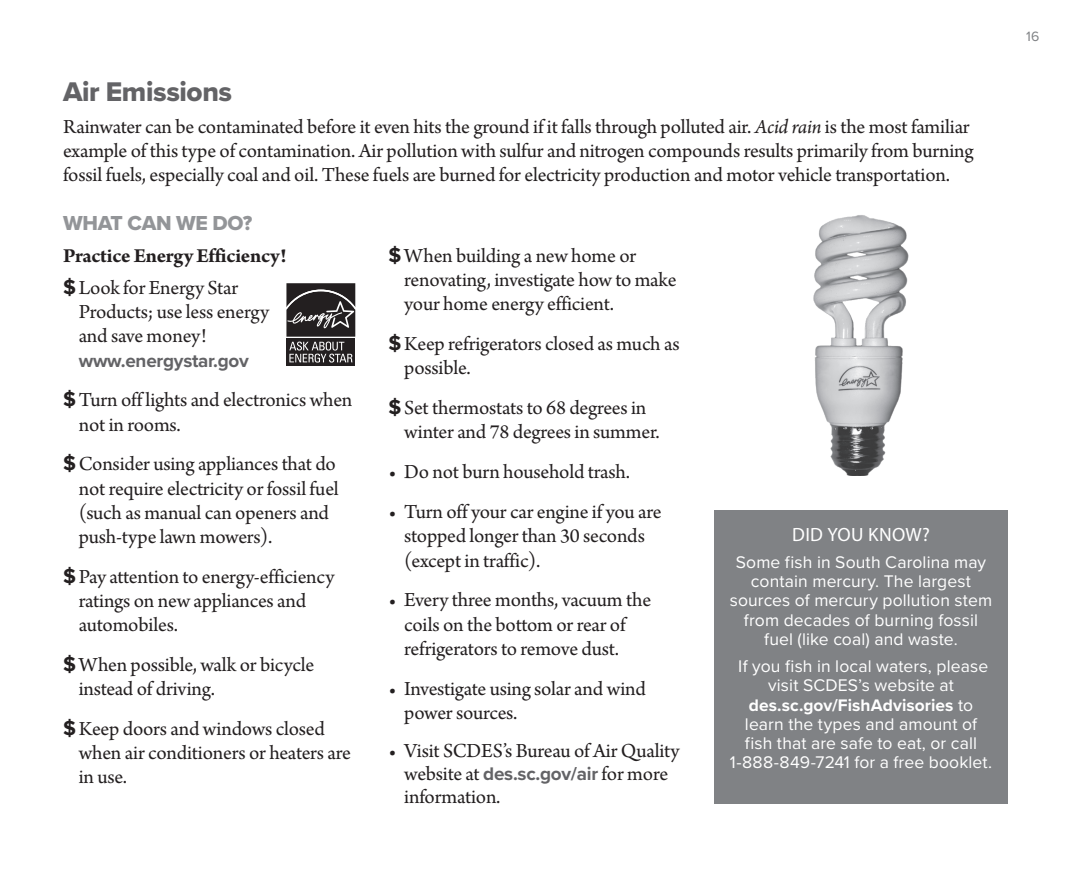
<style>
.page{position:relative;width:1071px;height:882px;background:#fff}
.page>*{position:absolute;margin:0;border:0;box-sizing:border-box;transform-origin:0 0}
.Headlines_for_TOC{font:28px "Proxima Nova Extrabld";letter-spacing:-.015em;color:#636366}
.Body_text{font:21px/24.2px "Arno Pro";letter-spacing:-.01em;color:#231f20}
.Body_text-2{font:700 21px "Arno Pro";letter-spacing:-.01em;color:#231f20}
.Headline_2{font:21px "Proxima Nova Extrabld";letter-spacing:-.015em;color:#939598}
.t1{font:19.25px "Myriad Pro";letter-spacing:.02em;color:#fff}
.t2{font:700 18.9px "Proxima Nova";letter-spacing:-.015em;color:#636366}
.t3{font:17.5px/19.2px "Proxima Nova";letter-spacing:.005em;color:#fff;text-align:center}
.t4{font:700 17.32px "Proxima Nova";letter-spacing:.005em;color:#fff}
.t5{font:14px "Proxima Nova";color:#808285}
.s1{font-style:italic}
.s2{font-family:"Proxima Nova";font-weight:700}
.s3{font-family:"Proxima Nova";font-weight:700;font-size:18.9px;color:#636366}
.s4{font-weight:400;font-size:17.5px}
</style>
<div class="page">
<div style="left:714px;top:510px;width:294px;height:293px;background:#808285"></div>
<img style="left:813px;top:215px;width:96px;height:260px">
<svg style="left:286px;top:283px;width:70px;height:83px;background:#4a4748"></svg>
<p class="Headlines_for_TOC" style="left:63px;top:71px;width:171px">Air Emissions</p>
<p class="Body_text" style="left:63px;top:116px;width:912px">Rainwater can be contaminated before it even hits the ground if it falls through polluted air. <span class="s1">Acid rain</span> is the most familiar example of this type of contamination. Air pollution with sulfur and nitrogen compounds results primarily from burning fossil fuels, especially coal and oil. These fuels are burned for electricity production and motor vehicle transportation.</p>
<p class="Headline_2" style="left:63px;top:207px;width:191px">WHAT CAN WE DO?</p>
<p class="Body_text-2" style="left:63px;top:244px;width:225px">Practice Energy Efficiency!</p>
<p class="Body_text" style="left:79px;top:277px;width:192px;text-indent:-16px"><span class="s2">$</span>Look for Energy Star<br>Products; use less energy and save money!</p>
<p class="t2" style="left:79px;top:346px;width:172px">www.energystar.gov</p>
<p class="Body_text" style="left:79px;top:389px;width:275px;text-indent:-16px"><span class="s2">$</span>Turn off lights and electronics when not in rooms.</p>
<p class="Body_text" style="left:79px;top:453px;width:261px;text-indent:-16px"><span class="s2">$</span>Consider using appliances that do not require electricity or fossil fuel (such as manual can openers and push-type lawn mowers).</p>
<p class="Body_text" style="left:79px;top:566px;width:257px;text-indent:-16px"><span class="s2">$</span>Pay attention to energy-efficiency ratings on new appliances and automobiles.</p>
<p class="Body_text" style="left:79px;top:654px;width:237px;text-indent:-16px"><span class="s2">$</span>When possible, walk or bicycle instead of driving.</p>
<p class="Body_text" style="left:79px;top:718px;width:274px;text-indent:-16px"><span class="s2">$</span>Keep doors and windows closed when air conditioners or heaters are in use.</p>
<p class="Body_text" style="left:404px;top:245px;width:274px;text-indent:-16px"><span class="s2">$</span>When building a new home or renovating, investigate how to make your home energy efficient.</p>
<p class="Body_text" style="left:404px;top:333px;width:277px;text-indent:-16px"><span class="s2">$</span>Keep refrigerators closed as much as possible.</p>
<p class="Body_text" style="left:404px;top:397px;width:257px;text-indent:-16px"><span class="s2">$</span>Set thermostats to 68 degrees in winter and 78 degrees in summer.</p>
<p class="Body_text" style="left:388px;top:461px;width:243px">• Do not burn household trash.</p>
<p class="Body_text" style="left:404px;top:501px;width:259px;text-indent:-16px">• Turn off your car engine if you are stopped longer than 30 seconds (except in traffic).</p>
<p class="Body_text" style="left:404px;top:589px;width:248px;text-indent:-16px">• Every three months, vacuum the coils on the bottom or rear of refrigerators to remove dust.</p>
<p class="Body_text" style="left:404px;top:677px;width:243px;text-indent:-16px">• Investigate using solar and wind power sources.</p>
<p class="Body_text" style="left:404px;top:741px;width:277px;line-height:22.8px;text-indent:-16px">• Visit SCDES’s Bureau of Air Quality website at <span class="s3">des.sc.gov/air</span> for more information.</p>
<p class="t1" style="left:792px;top:522px;width:139px">DID YOU KNOW?</p>
<p class="t3" style="left:730px;top:552px;width:264px">Some fish in South Carolina may contain mercury. The largest sources of mercury pollution stem from decades of burning fossil fuel (like coal) and waste.</p>
<p class="t3" style="left:738px;top:656px;width:251px">If you fish in local waters, please visit SCDES’s website at</p>
<p class="t4" style="left:749px;top:692px;width:226px">des.sc.gov/FishAdvisories <span class="s4">to</span></p>
<p class="t3" style="left:730px;top:714px;width:264px">learn the types and amount of fish that are safe to eat, or call<br>1-888-849-7241 for a free booklet.</p>
<p class="t5" style="left:1026px;top:26px;width:15px">16</p>
</div>
